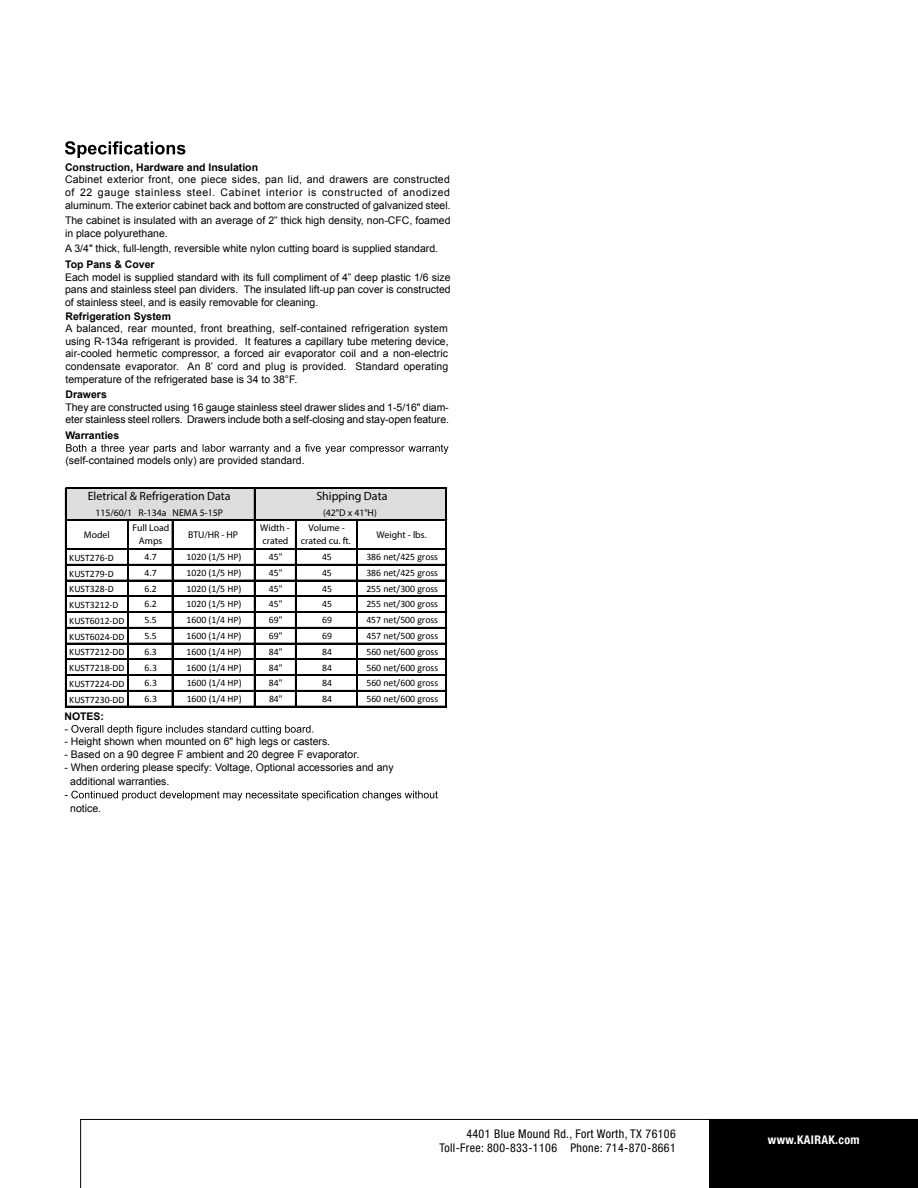
<style>
.page{position:relative;width:918px;height:1188px;background:#fff}
.page>*{position:absolute;margin:0;border:0;box-sizing:border-box;transform-origin:0 0}
.t1{font:condensed 12px/14.4px "Helvetica Neue LT Std";letter-spacing:.03em;color:#000;text-align:right}
.t2{font:700 12px "Calibri";color:#000}
.t3{font:700 condensed 12px "Helvetica Neue LT Std";letter-spacing:.03em;color:#fff}
.t4{font:10.5px/12.6px "Arial";color:#000}
.t5{font:700 10.5px "Arial";color:#000}
.t6{font:9.75px "Calibri";color:#000}
.t7{font:700 9.75px/12.9px "Calibri";color:#000;text-align:center}
.s1{font-family:"Trebuchet MS"}
.s2{font-weight:700}
</style>
<div class="page">
<svg style="left:80px;top:1119px;width:838px;height:69px"></svg>
<svg style="left:65px;top:141px;width:120px;height:17px"></svg>
<svg style="left:65px;top:725px;width:248px;height:10px"></svg>
<svg style="left:65px;top:791px;width:373px;height:10px"></svg>
<svg style="left:66px;top:444px;width:383px;height:10px"></svg>
<div style="left:66px;top:488px;width:380px;height:32px;background:#dcddde"></div>
<hr style="left:65px;top:488px;width:1px;height:219px;background:#000">
<hr style="left:254px;top:489px;width:1px;height:218px;background:#000">
<hr style="left:446px;top:489px;width:1px;height:218px;background:#000">
<hr style="left:127px;top:521px;width:1px;height:186px;background:#000">
<hr style="left:172px;top:521px;width:1px;height:186px;background:#000">
<hr style="left:295px;top:521px;width:1px;height:186px;background:#000">
<hr style="left:356px;top:521px;width:1px;height:186px;background:#000">
<hr style="left:357px;top:521px;width:1px;height:186px;background:#000">
<hr style="left:66px;top:488px;width:381px;height:1px;background:#000">
<hr style="left:66px;top:519px;width:381px;height:2px;background:#000">
<hr style="left:66px;top:548px;width:381px;height:1px;background:#000">
<hr style="left:66px;top:549px;width:381px;height:1px;background:#000">
<hr style="left:66px;top:564px;width:381px;height:1px;background:#000">
<hr style="left:66px;top:580px;width:381px;height:1px;background:#000">
<hr style="left:66px;top:596px;width:381px;height:1px;background:#000">
<hr style="left:66px;top:611px;width:381px;height:1px;background:#000">
<hr style="left:66px;top:612px;width:381px;height:1px;background:#000">
<hr style="left:66px;top:627px;width:381px;height:1px;background:#000">
<hr style="left:66px;top:643px;width:381px;height:1px;background:#000">
<hr style="left:66px;top:659px;width:381px;height:1px;background:#000">
<hr style="left:66px;top:674px;width:381px;height:1px;background:#000">
<hr style="left:66px;top:675px;width:381px;height:1px;background:#000">
<hr style="left:66px;top:690px;width:381px;height:1px;background:#000">
<hr style="left:66px;top:706px;width:381px;height:1px;background:#000">
<div style="left:285px;top:1125px;width:413px;height:49px;background:#fff"></div>
<p class="t5" style="left:65px;top:160px;width:195px">Construction, Hardware and Insulation</p>
<p class="t4" style="left:65px;top:174px;width:387px;text-align:justify">Cabinet exterior front, one piece sides, pan lid, and drawers are constructed of 22 gauge stainless steel. Cabinet interior is constructed of anodized aluminum. The exterior cabinet back and bottom are constructed of galvanized steel.</p>
<p class="t4" style="left:65px;top:214px;width:387px">The cabinet is insulated with an average of 2<span class="s1">"</span> thick high density, non-CFC, foamed in place polyurethane.</p>
<p class="t4" style="left:65px;top:243px;width:375px">A 3/4" thick, full-length, reversible white nylon cutting board is supplied standard.</p>
<p class="t4" style="left:65px;top:258px;width:387px"><span class="s2">Top Pans &amp; Cover<br></span>Each model is supplied standard with its full compliment of 4<span class="s1">"</span> deep plastic 1/6 size pans and stainless steel pan dividers. The insulated lift-up pan cover is constructed of stainless steel, and is easily removable for cleaning.</p>
<p class="t5" style="left:65px;top:309px;width:107px">Refrigeration System</p>
<p class="t4" style="left:65px;top:322px;width:385px;text-align:justify">A balanced, rear mounted, front breathing, self-contained refrigeration system using R-134a refrigerant is provided. It features a capillary tube metering device, air-cooled hermetic compressor, a forced air evaporator coil and a non-electric condensate evaporator. An 8<span class="s1">'</span> cord and plug is provided. Standard operating temperature of the refrigerated base is 34 to 38°F.</p>
<p class="t5" style="left:65px;top:388px;width:43px">Drawers</p>
<p class="t4" style="left:65px;top:401px;width:385px">They are constructed using 16 gauge stainless steel drawer slides and 1-5/16" diam&shy;eter stainless steel rollers. Drawers include both a self-closing and stay-open feature.</p>
<p class="t5" style="left:65px;top:428px;width:55px">Warranties</p>
<p class="t4" style="left:65px;top:454px;width:241px">(self-contained models only) are provided standard.</p>
<p class="t2" style="left:88px;top:489px;width:144px">Eletrical &amp; Refrigeration Data</p>
<p class="t2" style="left:316px;top:489px;width:73px">Shipping Data</p>
<p class="t7" style="left:96px;top:506px;width:129px">115/60/1 R-134a NEMA 5-15P</p>
<p class="t7" style="left:323px;top:506px;width:55px">(42"D x 41"H)</p>
<p class="t7" style="left:84px;top:528px;width:27px">Model</p>
<p class="t7" style="left:132px;top:521px;width:38px">Full Load<br>Amps</p>
<p class="t7" style="left:188px;top:528px;width:52px">BTU/HR - HP</p>
<p class="t7" style="left:260px;top:521px;width:31px;text-align:left">Width - crated</p>
<p class="t7" style="left:301px;top:521px;width:51px">Volume - crated cu. ft.</p>
<p class="t7" style="left:376px;top:528px;width:52px">Weight - lbs.</p>
<p class="t6" style="left:69px;top:551px;width:46px">KUST276-D</p>
<p class="t6" style="left:145px;top:551px;width:14px">4.7</p>
<p class="t6" style="left:187px;top:551px;width:56px">1020 (1/5 HP)</p>
<p class="t6" style="left:269px;top:551px;width:15px">45"</p>
<p class="t6" style="left:322px;top:551px;width:11px">45</p>
<p class="t6" style="left:366px;top:551px;width:73px">386 net/425 gross</p>
<p class="t6" style="left:69px;top:567px;width:46px">KUST279-D</p>
<p class="t6" style="left:145px;top:567px;width:14px">4.7</p>
<p class="t6" style="left:187px;top:567px;width:56px">1020 (1/5 HP)</p>
<p class="t6" style="left:269px;top:567px;width:15px">45"</p>
<p class="t6" style="left:322px;top:567px;width:11px">45</p>
<p class="t6" style="left:366px;top:567px;width:73px">386 net/425 gross</p>
<p class="t6" style="left:69px;top:583px;width:46px">KUST328-D</p>
<p class="t6" style="left:145px;top:582px;width:14px">6.2</p>
<p class="t6" style="left:187px;top:582px;width:56px">1020 (1/5 HP)</p>
<p class="t6" style="left:269px;top:582px;width:15px">45"</p>
<p class="t6" style="left:322px;top:582px;width:11px">45</p>
<p class="t6" style="left:366px;top:582px;width:73px">255 net/300 gross</p>
<p class="t6" style="left:69px;top:599px;width:51px">KUST3212-D</p>
<p class="t6" style="left:145px;top:598px;width:14px">6.2</p>
<p class="t6" style="left:187px;top:598px;width:56px">1020 (1/5 HP)</p>
<p class="t6" style="left:269px;top:598px;width:15px">45"</p>
<p class="t6" style="left:322px;top:598px;width:11px">45</p>
<p class="t6" style="left:366px;top:598px;width:73px">255 net/300 gross</p>
<p class="t6" style="left:69px;top:615px;width:57px">KUST6012-DD</p>
<p class="t6" style="left:145px;top:614px;width:14px">5.5</p>
<p class="t6" style="left:187px;top:614px;width:56px">1600 (1/4 HP)</p>
<p class="t6" style="left:269px;top:614px;width:15px">69"</p>
<p class="t6" style="left:322px;top:614px;width:11px">69</p>
<p class="t6" style="left:366px;top:614px;width:73px">457 net/500 gross</p>
<p class="t6" style="left:69px;top:630px;width:57px">KUST6024-DD</p>
<p class="t6" style="left:145px;top:630px;width:14px">5.5</p>
<p class="t6" style="left:187px;top:630px;width:56px">1600 (1/4 HP)</p>
<p class="t6" style="left:269px;top:630px;width:15px">69"</p>
<p class="t6" style="left:322px;top:630px;width:11px">69</p>
<p class="t6" style="left:366px;top:630px;width:73px">457 net/500 gross</p>
<p class="t6" style="left:69px;top:646px;width:57px">KUST7212-DD</p>
<p class="t6" style="left:145px;top:645px;width:14px">6.3</p>
<p class="t6" style="left:187px;top:645px;width:56px">1600 (1/4 HP)</p>
<p class="t6" style="left:269px;top:645px;width:15px">84"</p>
<p class="t6" style="left:322px;top:645px;width:11px">84</p>
<p class="t6" style="left:366px;top:645px;width:73px">560 net/600 gross</p>
<p class="t6" style="left:69px;top:662px;width:57px">KUST7218-DD</p>
<p class="t6" style="left:145px;top:661px;width:14px">6.3</p>
<p class="t6" style="left:187px;top:661px;width:56px">1600 (1/4 HP)</p>
<p class="t6" style="left:269px;top:661px;width:15px">84"</p>
<p class="t6" style="left:322px;top:661px;width:11px">84</p>
<p class="t6" style="left:366px;top:661px;width:73px">560 net/600 gross</p>
<p class="t6" style="left:69px;top:678px;width:57px">KUST7224-DD</p>
<p class="t6" style="left:145px;top:677px;width:14px">6.3</p>
<p class="t6" style="left:187px;top:677px;width:56px">1600 (1/4 HP)</p>
<p class="t6" style="left:269px;top:677px;width:15px">84"</p>
<p class="t6" style="left:322px;top:677px;width:11px">84</p>
<p class="t6" style="left:366px;top:677px;width:73px">560 net/600 gross</p>
<p class="t6" style="left:69px;top:693px;width:57px">KUST7230-DD</p>
<p class="t6" style="left:145px;top:693px;width:14px">6.3</p>
<p class="t6" style="left:187px;top:693px;width:56px">1600 (1/4 HP)</p>
<p class="t6" style="left:269px;top:693px;width:15px">84"</p>
<p class="t6" style="left:322px;top:693px;width:11px">84</p>
<p class="t6" style="left:366px;top:693px;width:73px">560 net/600 gross</p>
<p class="t5" style="left:64px;top:709px;width:41px">NOTES:</p>
<p class="t4" style="left:64px;top:735px;width:267px">- Height shown when mounted on 6" high legs or casters.</p>
<p class="t4" style="left:64px;top:748px;width:296px">- Based on a 90 degree F ambient and 20 degree F evaporator.</p>
<p class="t4" style="left:70px;top:761px;width:325px;line-height:13.5px;text-indent:-6px">- When ordering please specify: Voltage, Optional accessories and any additional warranties.</p>
<p class="t4" style="left:70px;top:802px;width:32px">notice.</p>
<p class="t1" style="left:334px;top:1127px;width:344px">1158 N. Gilbert Street, Anaheim CA 928 1<br>Toll-Free: 800-833-1106 Phone: 714-870-8 61 Fax 866 21 7542</p>
<p class="t3" style="left:768px;top:1133px;width:93px">www.KAIRAK.com</p>
<p class="t1" style="left:439px;top:1127px;width:238px">4401 Blue Mound Rd., Fort Worth, TX 76106<br>Toll-Free: 800-833-1106 Phone: 714-870-8661</p>
</div>
